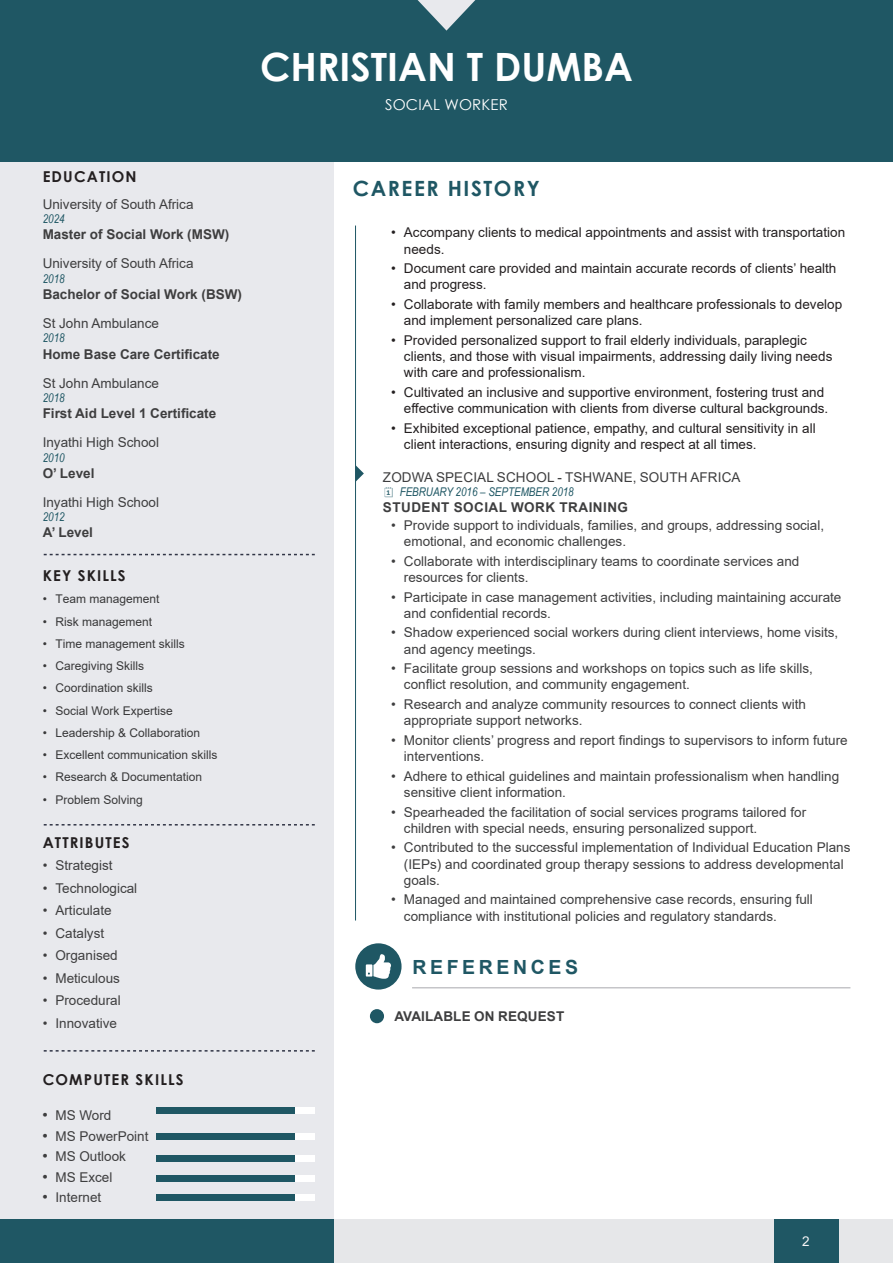
<style>
.page{position:relative;width:893px;height:1263px;background:#fff}
.page>*{position:absolute;margin:0;border:0;box-sizing:border-box;transform-origin:0 0}
.t1{font:700 39px "Century Gothic";color:#fff}
.Page_Titles{font:700 21px "Century Gothic";letter-spacing:.075em;color:#1f5764}
.Icon_Title{font:700 19.5px "Arial";letter-spacing:.185em;color:#1f5764}
.Icon_Title_left{font:700 15px "Century Gothic";letter-spacing:.075em;color:#231f20}
.t2{font:15px "Century Gothic";letter-spacing:.01em;color:#fff}
.Company___Date{font:13.5px/16.2px "Arial";color:#3e3e3f}
.t3{font:13.5px/16.2px "Arial";color:#231f20}
.Institution{font:13.5px "Arial";color:#3e3e3f}
.Course{font:700 13.5px "Arial";color:#3e3e3f}
.Position_copy_2{font:700 13.5px "Arial";letter-spacing:.035em;color:#3e3e3f}
.Position{font:700 13.5px "Arial";letter-spacing:.01em;color:#3e3e3f}
.t4{font:13.5px "Arial";color:#f5f5f6}
.t5{font:12px "Arial";color:#383839}
.date{font:italic 12px "Arial Narrow";color:#1f5764}
.s1{font-family:"Impact"}
</style>
<div class="page">
<div style="left:0;top:0;width:334px;height:1263px;background:#e8e9ed"></div>
<div style="left:0;top:0;width:893px;height:161px;background:#1f5764"></div>
<svg style="left:417px;top:0;width:59px;height:31px"></svg>
<div style="left:0;top:1219px;width:893px;height:44px;background:#e6e7e9"></div>
<div style="left:0;top:1219px;width:334px;height:44px;background:#1f5764"></div>
<div style="left:774px;top:1219px;width:65px;height:44px;background:#1f5764"></div>
<hr style="left:355px;top:226px;width:1px;height:694px;background:#1f5764">
<svg style="left:356px;top:465px;width:8px;height:17px"></svg>
<svg style="left:44px;top:554px;width:271px;height:1px"></svg>
<svg style="left:44px;top:824px;width:271px;height:1px"></svg>
<svg style="left:44px;top:1050px;width:271px;height:1px"></svg>
<div style="left:156px;top:1107px;width:159px;height:7px;background:#fff"></div>
<div style="left:156px;top:1107px;width:138px;height:7px;background:#1f5764"></div>
<div style="left:156px;top:1133px;width:159px;height:6px;background:#fff"></div>
<div style="left:156px;top:1133px;width:138px;height:6px;background:#1f5764"></div>
<div style="left:156px;top:1155px;width:159px;height:7px;background:#fff"></div>
<div style="left:156px;top:1155px;width:138px;height:7px;background:#1f5764"></div>
<div style="left:156px;top:1175px;width:159px;height:6px;background:#fff"></div>
<div style="left:156px;top:1175px;width:138px;height:6px;background:#1f5764"></div>
<div style="left:156px;top:1194px;width:159px;height:7px;background:#fff"></div>
<div style="left:156px;top:1194px;width:138px;height:7px;background:#1f5764"></div>
<div style="left:355px;top:943px;width:47px;height:46px;background:#1f5764;border-radius:50%"></div>
<hr style="left:412px;top:987px;width:438px;height:1px;background:#a8a9ad">
<svg style="left:366px;top:954px;width:25px;height:25px"></svg>
<div style="left:370px;top:1009px;width:14px;height:14px;background:#1f5764;border-radius:50%"></div>
<h1 class="t1" style="left:260px;top:38px;width:374px">CHRISTIAN T DUMBA</h1>
<p class="t2" style="left:385px;top:95px;width:124px">SOCIAL WORKER</p>
<p class="Icon_Title_left" style="left:43px;top:165px;width:95px">EDUCATION</p>
<p class="Institution" style="left:43px;top:195px;width:152px">University of South Africa</p>
<p class="date" style="left:43px;top:211px;width:23px">2024</p>
<p class="Course" style="left:43px;top:225px;width:188px">Master of Social Work (MSW)</p>
<p class="Institution" style="left:43px;top:254px;width:152px">University of South Africa</p>
<p class="date" style="left:43px;top:270px;width:23px">2018</p>
<p class="Course" style="left:43px;top:285px;width:201px">Bachelor of Social Work (BSW)</p>
<p class="Institution" style="left:43px;top:314px;width:118px">St John Ambulance</p>
<p class="date" style="left:43px;top:330px;width:23px">2018</p>
<p class="Course" style="left:43px;top:344px;width:179px">Home Base Care Certificate</p>
<p class="Institution" style="left:43px;top:373px;width:118px">St John Ambulance</p>
<p class="date" style="left:43px;top:389px;width:23px">2018</p>
<p class="Course" style="left:43px;top:404px;width:175px">First Aid Level 1 Certificate</p>
<p class="Institution" style="left:43px;top:433px;width:118px">Inyathi High School</p>
<p class="date" style="left:43px;top:449px;width:23px">2010</p>
<p class="Course" style="left:43px;top:463px;width:53px">O’ Level</p>
<p class="Institution" style="left:43px;top:493px;width:118px">Inyathi High School</p>
<p class="date" style="left:43px;top:508px;width:23px">2012</p>
<p class="Course" style="left:43px;top:523px;width:52px">A’ Level</p>
<p class="Icon_Title_left" style="left:43px;top:564px;width:85px">KEY SKILLS</p>
<p class="t5" style="left:43px;top:591px;width:118px">• Team management</p>
<p class="t5" style="left:43px;top:613px;width:111px">• Risk management</p>
<p class="t5" style="left:43px;top:635px;width:144px">• Time management skills</p>
<p class="t5" style="left:43px;top:658px;width:103px">• Caregiving Skills</p>
<p class="t5" style="left:43px;top:680px;width:112px">• Coordination skills</p>
<p class="t5" style="left:43px;top:702px;width:132px">• Social Work Expertise</p>
<p class="t5" style="left:43px;top:724px;width:159px">• Leadership &amp; Collaboration</p>
<p class="t5" style="left:43px;top:747px;width:176px">• Excellent communication skills</p>
<p class="t5" style="left:43px;top:769px;width:161px">• Research &amp; Documentation</p>
<p class="t5" style="left:43px;top:791px;width:102px">• Problem Solving</p>
<p class="Icon_Title_left" style="left:43px;top:831px;width:88px">ATTRIBUTES</p>
<p class="Company___Date" style="left:43px;top:857px;width:71px">• Strategist</p>
<p class="Company___Date" style="left:43px;top:879px;width:96px">• Technological</p>
<p class="Company___Date" style="left:43px;top:902px;width:71px">• Articulate</p>
<p class="Company___Date" style="left:43px;top:925px;width:63px">• Catalyst</p>
<p class="Company___Date" style="left:43px;top:947px;width:77px">• Organised</p>
<p class="Company___Date" style="left:43px;top:970px;width:79px">• Meticulous</p>
<p class="Company___Date" style="left:43px;top:992px;width:80px">• Procedural</p>
<p class="Company___Date" style="left:43px;top:1015px;width:76px">• Innovative</p>
<p class="Icon_Title_left" style="left:43px;top:1068px;width:142px">COMPUTER SKILLS</p>
<p class="Company___Date" style="left:43px;top:1107px;width:70px"><span class="s1">•</span> MS Word</p>
<p class="Company___Date" style="left:43px;top:1128px;width:107px"><span class="s1">•</span> MS PowerPoint</p>
<p class="Company___Date" style="left:43px;top:1148px;width:85px"><span class="s1">•</span> MS Outlook</p>
<p class="Company___Date" style="left:43px;top:1169px;width:71px"><span class="s1">•</span> MS Excel</p>
<p class="Company___Date" style="left:43px;top:1189px;width:60px"><span class="s1">•</span> Internet</p>
<p class="Page_Titles" style="left:353px;top:172px;width:189px">CAREER HISTORY</p>
<p class="t3" style="left:404px;top:224px;width:443px;text-indent:-13px">• Accompany clients to medical appointments and assist with transportation needs.</p>
<p class="t3" style="left:404px;top:260px;width:434px;text-indent:-13px">• Document care provided and maintain accurate records of clients’ health and progress.</p>
<p class="t3" style="left:404px;top:296px;width:440px;text-indent:-13px">• Collaborate with family members and healthcare professionals to develop and implement personalized care plans.</p>
<p class="t3" style="left:404px;top:332px;width:430px;text-indent:-13px">• Provided personalized support to frail elderly individuals, paraplegic clients, and those with visual impairments, addressing daily living needs with care and professionalism.</p>
<p class="t3" style="left:404px;top:384px;width:426px;text-indent:-13px">• Cultivated an inclusive and supportive environment, fostering trust and effective communication with clients from diverse cultural backgrounds.</p>
<p class="t3" style="left:404px;top:420px;width:413px;text-indent:-13px">• Exhibited exceptional patience, empathy, and cultural sensitivity in all client interactions, ensuring dignity and respect at all times.</p>
<p class="Company___Date" style="left:383px;top:469px;width:359px">ZODWA SPECIAL SCHOOL - TSHWANE, SOUTH AFRICA</p>
<p class="date" style="left:400px;top:483px;width:176px">FEBRUARY 2016 – SEPTEMBER 2018</p>
<p class="Position_copy_2" style="left:383px;top:498px;width:247px">STUDENT SOCIAL WORK TRAINING</p>
<p class="Company___Date" style="left:404px;top:517px;width:422px;text-indent:-13px">• Provide support to individuals, families, and groups, addressing social, emotional, and economic challenges.</p>
<p class="Company___Date" style="left:404px;top:553px;width:397px;text-indent:-13px">• Collaborate with interdisciplinary teams to coordinate services and resources for clients.</p>
<p class="Company___Date" style="left:404px;top:589px;width:439px;text-indent:-13px">• Participate in case management activities, including maintaining accurate and confidential records.</p>
<p class="Company___Date" style="left:404px;top:624px;width:436px;text-indent:-13px">• Shadow experienced social workers during client interviews, home visits, and agency meetings.</p>
<p class="Company___Date" style="left:404px;top:660px;width:410px;text-indent:-13px">• Facilitate group sessions and workshops on topics such as life skills, conflict resolution, and community engagement.</p>
<p class="Company___Date" style="left:404px;top:696px;width:404px;text-indent:-13px">• Research and analyze community resources to connect clients with appropriate support networks.</p>
<p class="Company___Date" style="left:404px;top:732px;width:445px;text-indent:-13px">• Monitor clients’ progress and report findings to supervisors to inform future interventions.</p>
<p class="Company___Date" style="left:404px;top:768px;width:437px;text-indent:-13px">• Adhere to ethical guidelines and maintain professionalism when handling sensitive client information.</p>
<p class="Company___Date" style="left:404px;top:803px;width:404px;text-indent:-13px">• Spearheaded the facilitation of social services programs tailored for children with special needs, ensuring personalized support.</p>
<p class="Company___Date" style="left:404px;top:839px;width:448px;text-indent:-13px">• Contributed to the successful implementation of Individual Education Plans (IEPs) and coordinated group therapy sessions to address developmental goals.</p>
<p class="Company___Date" style="left:404px;top:891px;width:410px;text-indent:-13px">• Managed and maintained comprehensive case records, ensuring full compliance with institutional policies and regulatory standards.</p>
<p class="Icon_Title" style="left:412px;top:954px;width:167px">REFERENCES</p>
<p class="Position" style="left:394px;top:1007px;width:171px">AVAILABLE ON REQUEST</p>
<p class="t4" style="left:802px;top:1232px;width:9px">2</p>
</div>
